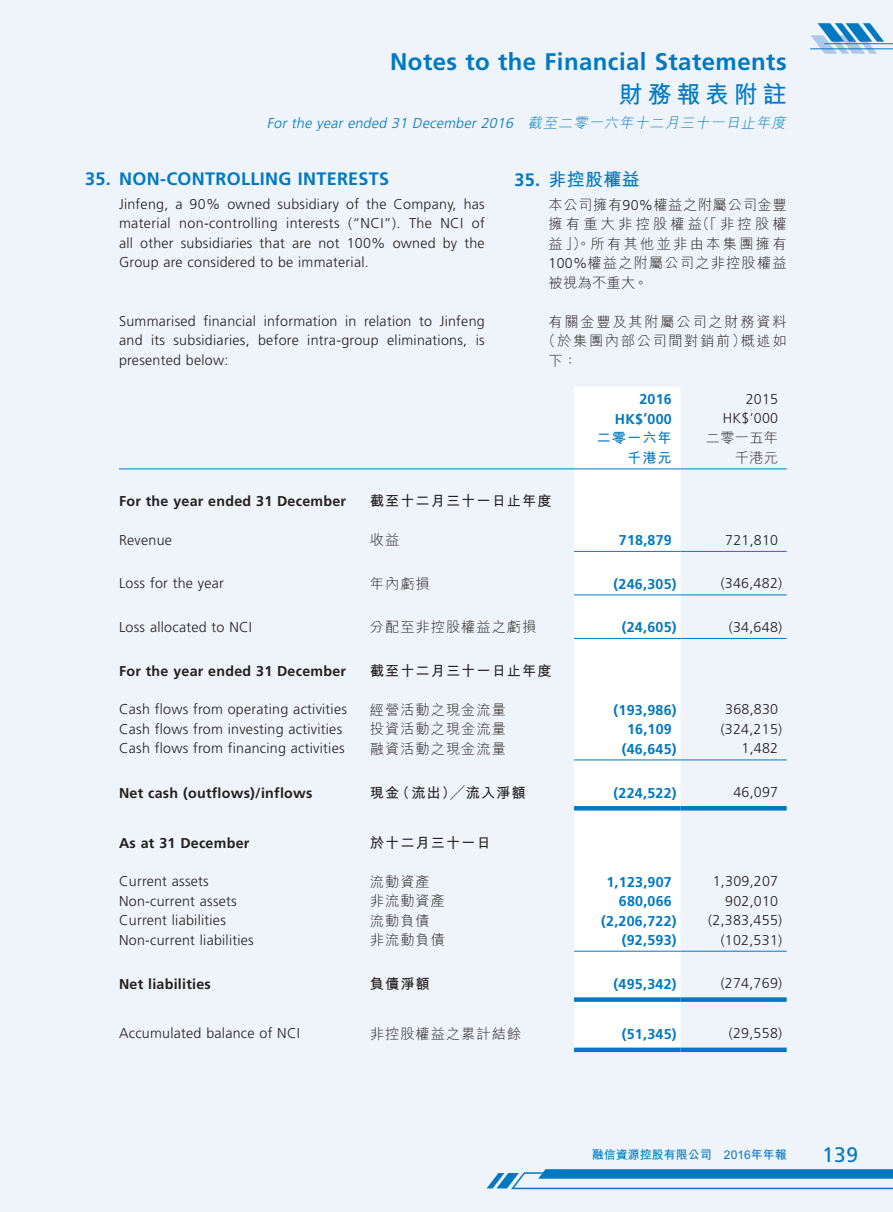
<style>
.page{position:relative;width:893px;height:1212px;background:#eff4fa}
.page>*{position:absolute;margin:0;border:0;box-sizing:border-box;transform-origin:0 0}
.t1{font:700 24px "Frutiger LT Std";letter-spacing:.02em;color:#0079c2}
.t2{font:24px "M Hei HK Bold E Ten B5 H";letter-spacing:.2em;color:#0079c2}
.t3{font:21px "Frutiger LT Std";color:#0079c2}
.t4{font:700 18px "Frutiger LT Std";letter-spacing:.02em;color:#0079c2}
.t5{font:18px "M Hei HK Bold E Ten B5 H";letter-spacing:.015em;color:#0079c2}
.t6{font:300 14.25px/19.5px "Frutiger LT Std";letter-spacing:.02em;color:#231f20;text-align:justify}
.t7{font:14.25px/19.5px "M Hei HK Light E Ten B5 H";letter-spacing:.07em;color:#231f20;text-align:justify}
.t8{font:700 14.25px "Frutiger LT Std";letter-spacing:.02em;color:#0079c2}
.t9{font:700 14.25px "Frutiger LT Std";letter-spacing:.02em;color:#231f20}
.t10{font:14.25px "M Hei HK Bold E Ten B5 H";letter-spacing:.07em;color:#231f20}
.t11{font:italic 300 14.25px "Frutiger LT Std";color:#0079c2}
.t12{font:14.25px "M Hei HK Light E Ten B5 H";letter-spacing:.115em;color:#231f20}
.t13{font:14.25px "M Hei HK Light E Ten B5 H";letter-spacing:.12em;color:#231f20}
.t14{font:14.25px "M Hei HK Bold E Ten B5 H";letter-spacing:.07em;color:#0079c2}
.t15{font:12px "M Hei HK Bold E Ten B5 H";color:#0079c2}
.s1{font-family:"M Hei HK Light E Ten B5 H";font-weight:400}
.s2{font-family:"Frutiger LT Std";font-weight:700}
.s3{font-family:"Frutiger LT Std";font-weight:300}
</style>
<div class="page">
<svg style="left:487px;top:1169px;width:406px;height:21px"></svg>
<svg style="left:811px;top:23px;width:73px;height:31px"></svg>
<hr style="left:824px;top:43px;width:69px;height:1px;background:#0079c2">
<hr style="left:810px;top:48px;width:83px;height:1px;background:#0079c2">
<div style="left:574px;top:387px;width:106px;height:660px;background:#fff"></div>
<div style="left:574px;top:426px;width:106px;height:39px;background:#fff"></div>
<hr style="left:119px;top:468px;width:251px;height:1px;background:#0079c2">
<hr style="left:370px;top:468px;width:204px;height:1px;background:#0079c2">
<hr style="left:574px;top:468px;width:106px;height:1px;background:#0079c2">
<hr style="left:680px;top:468px;width:107px;height:1px;background:#0079c2">
<hr style="left:574px;top:551px;width:106px;height:1px;background:#0079c2">
<hr style="left:680px;top:551px;width:107px;height:1px;background:#0079c2">
<hr style="left:574px;top:594px;width:106px;height:1px;background:#0079c2">
<hr style="left:680px;top:594px;width:107px;height:1px;background:#0079c2">
<hr style="left:574px;top:638px;width:106px;height:1px;background:#0079c2">
<hr style="left:680px;top:638px;width:107px;height:1px;background:#0079c2">
<hr style="left:574px;top:759px;width:106px;height:1px;background:#0079c2">
<hr style="left:680px;top:759px;width:107px;height:1px;background:#0079c2">
<svg style="left:574px;top:806px;width:106px;height:4px"></svg>
<svg style="left:680px;top:806px;width:107px;height:4px"></svg>
<hr style="left:574px;top:951px;width:106px;height:1px;background:#0079c2">
<hr style="left:680px;top:951px;width:107px;height:1px;background:#0079c2">
<div style="left:574px;top:997px;width:106px;height:5px;background:#0079c2"></div>
<div style="left:680px;top:997px;width:107px;height:5px;background:#0079c2"></div>
<div style="left:574px;top:1047px;width:106px;height:5px;background:#0079c2"></div>
<div style="left:680px;top:1047px;width:107px;height:5px;background:#0079c2"></div>
<h1 class="t1" style="left:390px;top:52px;width:398px">Notes to the Financial Statements</h1>
<h1 class="t2" style="left:619px;top:85px;width:169px">財務報表附註</h1>
<p class="t11" style="left:267px;top:117px;width:523px">For the year ended 31 December 2016 <span class="s1">截至二零一六年十二月三十一日止年度</span></p>
<p class="t4" style="left:85px;top:172px;width:306px">35. NON-CONTROLLING INTERESTS</p>
<p class="t6" style="left:119px;top:195px;width:367px">Jinfeng, a 90% owned subsidiary of the Company, has material non-controlling interests (“NCI”). The NCI of all other subsidiaries that are not 100% owned by the Group are considered to be immaterial.</p>
<p class="t6" style="left:119px;top:312px;width:367px">Summarised financial information in relation to Jinfeng and its subsidiaries, before intra-group eliminations, is presented below:</p>
<p class="t5" style="left:514px;top:173px;width:127px"><span class="s2">35.</span> 非控股權益</p>
<p class="t7" style="left:549px;top:197px;width:240px">本公司擁有<span class="s3">90%</span>權益之附屬公司金豐擁有重大非控股權益（「非控股權益」）。所有其他並非由本集團擁有<span class="s3">100%</span>權益之附屬公司之非控股權益被視為不重大。</p>
<p class="t13" style="left:549px;top:316px;width:240px">有關金豐及其附屬公司之財務資料</p>
<p class="t12" style="left:541px;top:336px;width:247px">（於集團內部公司間對銷前）概述如</p>
<p class="t7" style="left:549px;top:353px;width:30px">下：</p>
<p class="t8" style="left:639px;top:394px;width:34px">2016</p>
<p class="t6" style="left:746px;top:390px;width:34px">2015</p>
<p class="t8" style="left:615px;top:413px;width:58px">HK$’000</p>
<p class="t6" style="left:723px;top:410px;width:57px">HK$’000</p>
<p class="t14" style="left:597px;top:433px;width:77px">二零一六年</p>
<p class="t7" style="left:706px;top:430px;width:74px">二零一五年</p>
<p class="t14" style="left:627px;top:452px;width:46px">千港元</p>
<p class="t7" style="left:735px;top:450px;width:45px">千港元</p>
<p class="t9" style="left:119px;top:496px;width:229px">For the year ended 31 December</p>
<p class="t10" style="left:370px;top:496px;width:183px">截至十二月三十一日止年度</p>
<p class="t6" style="left:119px;top:531px;width:54px">Revenue</p>
<p class="t7" style="left:370px;top:532px;width:31px">收益</p>
<p class="t8" style="left:619px;top:535px;width:55px">718,879</p>
<p class="t6" style="left:725px;top:531px;width:55px">721,810</p>
<p class="t6" style="left:119px;top:575px;width:106px">Loss for the year</p>
<p class="t7" style="left:370px;top:576px;width:61px">年內虧損</p>
<p class="t8" style="left:614px;top:578px;width:65px">(246,305)</p>
<p class="t6" style="left:721px;top:575px;width:63px">(346,482)</p>
<p class="t6" style="left:119px;top:618px;width:134px">Loss allocated to NCI</p>
<p class="t7" style="left:370px;top:619px;width:168px">分配至非控股權益之虧損</p>
<p class="t8" style="left:622px;top:622px;width:56px">(24,605)</p>
<p class="t6" style="left:729px;top:618px;width:55px">(34,648)</p>
<p class="t9" style="left:119px;top:665px;width:229px">For the year ended 31 December</p>
<p class="t10" style="left:370px;top:665px;width:183px">截至十二月三十一日止年度</p>
<p class="t6" style="left:119px;top:701px;width:229px">Cash flows from operating activities</p>
<p class="t7" style="left:370px;top:702px;width:137px">經營活動之現金流量</p>
<p class="t8" style="left:614px;top:704px;width:65px">(193,986)</p>
<p class="t6" style="left:725px;top:701px;width:55px">368,830</p>
<p class="t6" style="left:119px;top:720px;width:225px">Cash flows from investing activities</p>
<p class="t7" style="left:370px;top:721px;width:137px">投資活動之現金流量</p>
<p class="t8" style="left:627px;top:724px;width:46px">16,109</p>
<p class="t6" style="left:721px;top:720px;width:63px">(324,215)</p>
<p class="t6" style="left:119px;top:740px;width:227px">Cash flows from financing activities</p>
<p class="t7" style="left:370px;top:741px;width:137px">融資活動之現金流量</p>
<p class="t8" style="left:622px;top:743px;width:56px">(46,645)</p>
<p class="t6" style="left:741px;top:740px;width:38px">1,482</p>
<p class="t9" style="left:119px;top:787px;width:195px">Net cash (outflows)/inflows</p>
<p class="t10" style="left:370px;top:787px;width:157px">現金（流出）╱流入淨額</p>
<p class="t8" style="left:614px;top:787px;width:65px">(224,522)</p>
<p class="t6" style="left:733px;top:783px;width:46px">46,097</p>
<p class="t9" style="left:119px;top:837px;width:132px">As at 31 December</p>
<p class="t10" style="left:370px;top:837px;width:122px">於十二月三十一日</p>
<p class="t6" style="left:119px;top:872px;width:91px">Current assets</p>
<p class="t7" style="left:370px;top:873px;width:61px">流動資產</p>
<p class="t8" style="left:606px;top:876px;width:67px">1,123,907</p>
<p class="t6" style="left:713px;top:872px;width:67px">1,309,207</p>
<p class="t6" style="left:119px;top:892px;width:119px">Non-current assets</p>
<p class="t7" style="left:370px;top:893px;width:77px">非流動資產</p>
<p class="t8" style="left:619px;top:895px;width:55px">680,066</p>
<p class="t6" style="left:725px;top:892px;width:55px">902,010</p>
<p class="t6" style="left:119px;top:911px;width:108px">Current liabilities</p>
<p class="t7" style="left:370px;top:912px;width:61px">流動負債</p>
<p class="t8" style="left:601px;top:915px;width:77px">(2,206,722)</p>
<p class="t6" style="left:708px;top:911px;width:75px">(2,383,455)</p>
<p class="t6" style="left:119px;top:931px;width:136px">Non-current liabilities</p>
<p class="t7" style="left:370px;top:932px;width:77px">非流動負債</p>
<p class="t8" style="left:622px;top:934px;width:56px">(92,593)</p>
<p class="t6" style="left:721px;top:931px;width:63px">(102,531)</p>
<p class="t9" style="left:119px;top:978px;width:93px">Net liabilities</p>
<p class="t10" style="left:370px;top:978px;width:61px">負債淨額</p>
<p class="t8" style="left:614px;top:978px;width:65px">(495,342)</p>
<p class="t6" style="left:721px;top:974px;width:63px">(274,769)</p>
<p class="t6" style="left:119px;top:1025px;width:182px">Accumulated balance of NCI</p>
<p class="t7" style="left:370px;top:1026px;width:153px">非控股權益之累計結餘</p>
<p class="t8" style="left:622px;top:1028px;width:56px">(51,345)</p>
<p class="t6" style="left:729px;top:1025px;width:55px">(29,558)</p>
<p class="t15" style="left:592px;top:1150px;width:196px">融信資源控股有限公司 2016年年報</p>
<h2 class="t3" style="left:822px;top:1142px;width:38px">139</h2>
</div>
